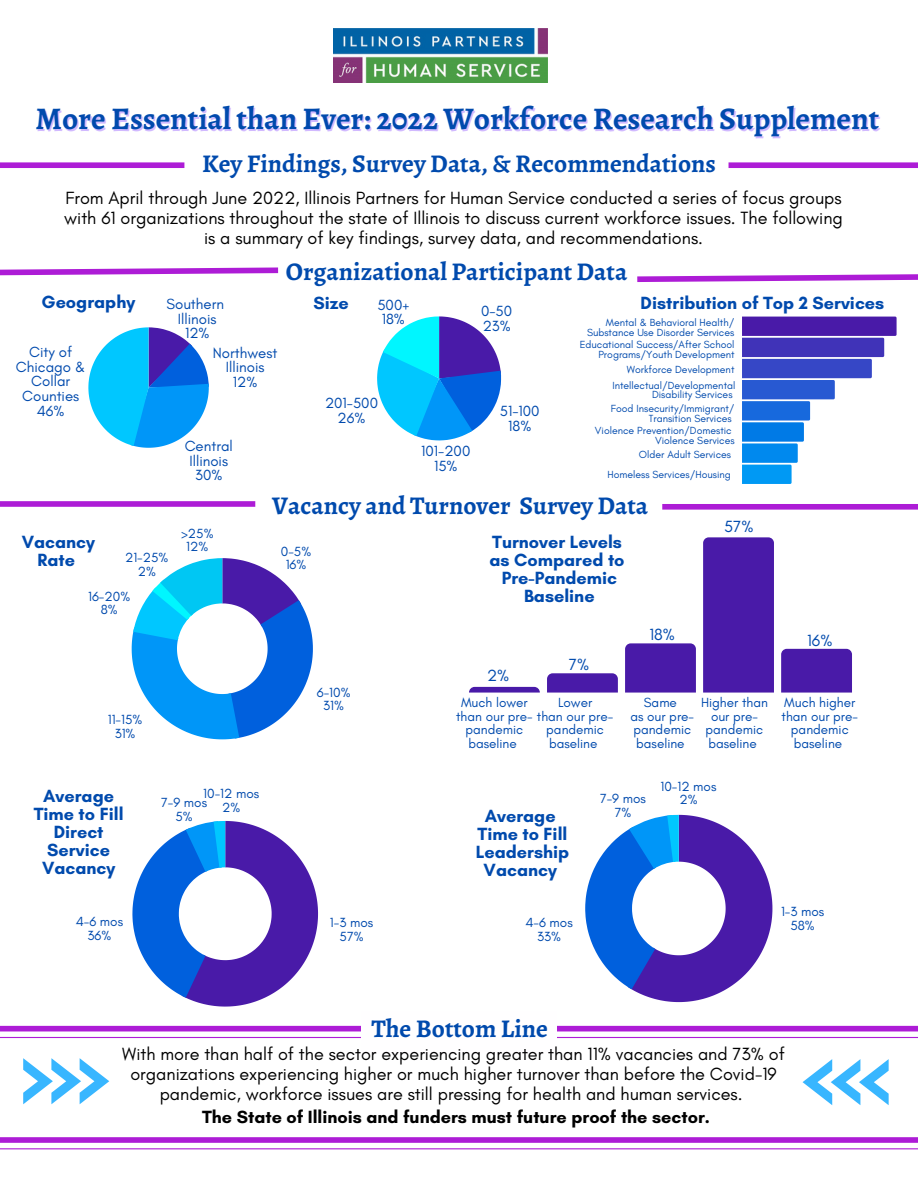
<style>
.page{position:relative;width:918px;height:1188px;background:#fff}
.page>*{position:absolute;margin:0;border:0;box-sizing:border-box;transform-origin:0 0}
.t1{font:700 31.5px "Alegreya";color:#004aad}
.t2{font:700 25.5px "Alegreya";color:#004aad}
.t3{font:18px/20.2px "Glacial Indifference";color:#000;text-align:center}
.t4{font:700 18px/18px "Glacial Indifference";color:#004aad;text-align:center}
.t5{font:700 18px "Glacial Indifference";color:#000}
.t6{font:16.5px "Glacial Indifference";color:#004aad}
.t7{font:15px/14.7px "Glacial Indifference";color:#004aad;text-align:center}
.t8{font:13.5px/13.5px "Glacial Indifference";color:#004aad;text-align:center}
.t9{font:10.5px/9.6px "Glacial Indifference";color:#004aad;text-align:right}
</style>
<div class="page">
<img style="left:333px;top:28px;width:214px;height:54px">
<svg style="left:377px;top:316px;width:124px;height:124px"></svg>
<svg style="left:742px;top:317px;width:155px;height:167px"></svg>
<svg style="left:132px;top:558px;width:181px;height:181px"></svg>
<svg style="left:469px;top:687px;width:71px;height:6px"></svg>
<svg style="left:547px;top:673px;width:71px;height:20px"></svg>
<div style="left:625px;top:643px;width:71px;height:50px;background:#491aa8"></div>
<div style="left:703px;top:537px;width:71px;height:156px;background:#491aa8"></div>
<div style="left:781px;top:649px;width:71px;height:44px;background:#491aa8"></div>
<svg style="left:132px;top:821px;width:186px;height:186px"></svg>
<svg style="left:585px;top:815px;width:187px;height:187px"></svg>
<div style="left:0;top:162px;width:184px;height:6px;background:#ad1cd6"></div>
<svg style="left:637px;top:274px;width:281px;height:8px"></svg>
<div style="left:0;top:501px;width:255px;height:6px;background:#ad1cd6"></div>
<div style="left:729px;top:162px;width:189px;height:6px;background:#ad1cd6"></div>
<svg style="left:0;top:267px;width:279px;height:9px"></svg>
<svg style="left:88px;top:327px;width:121px;height:121px"></svg>
<div style="left:0;top:1026px;width:918px;height:5px;background:#ad1cd6"></div>
<hr style="left:0;top:1037px;width:918px;height:1px;background:#ad1cd6">
<div style="left:0;top:1137px;width:918px;height:6px;background:#ad1cd6"></div>
<hr style="left:0;top:1148px;width:918px;height:1px;background:#ad1cd6">
<div style="left:362px;top:1011px;width:195px;height:43px;background:#fffeff"></div>
<svg style="left:23px;top:1058px;width:86px;height:46px"></svg>
<svg style="left:803px;top:1059px;width:86px;height:46px"></svg>
<div style="left:662px;top:504px;width:256px;height:6px;background:#ad1cd6"></div>
<h1 class="t1" style="left:36px;top:97px;width:845px">More Essential than Ever: 2022 Workforce Research Supplement</h1>
<h2 class="t2" style="left:202px;top:146px;width:515px">Key Findings, Survey Data, &amp; Recommendations</h2>
<p class="t3" style="left:64px;top:188px;width:780px">From April through June 2022, Illinois Partners for Human Service conducted a series of focus groups with 61 organizations throughout the state of Illinois to discuss current workforce issues. The following is a summary of key findings, survey data, and recommendations.</p>
<p class="t4" style="left:42px;top:293px;width:95px">Geography</p>
<p class="t7" style="left:16px;top:344px;width:71px">City of<br>Chicago &amp;<br>Collar<br>Counties<br>46%</p>
<p class="t7" style="left:167px;top:296px;width:59px">Southern<br>Illinois<br>12%</p>
<p class="t7" style="left:213px;top:345px;width:66px">Northwest<br>Illinois<br>12%</p>
<p class="t7" style="left:185px;top:438px;width:50px">Central<br>Illinois<br>30%</p>
<h2 class="t2" style="left:286px;top:254px;width:343px">Organizational Participant Data</h2>
<p class="t4" style="left:313px;top:294px;width:37px">Size</p>
<p class="t4" style="left:641px;top:293px;width:245px">Distribution of Top 2 Services</p>
<p class="t7" style="left:377px;top:297px;width:33px;text-align:left">500+<br>18%</p>
<p class="t7" style="left:481px;top:304px;width:33px;text-align:left">0-50<br>23%</p>
<p class="t9" style="left:587px;top:318px;width:149px">Mental &amp; Behavioral Health/<br>Substance Use Disorder Services</p>
<p class="t9" style="left:580px;top:340px;width:156px">Educational Success/After School<br>Programs/Youth Development</p>
<p class="t7" style="left:325px;top:396px;width:55px">201-500<br>26%</p>
<p class="t7" style="left:421px;top:444px;width:51px">101-200<br>15%</p>
<p class="t7" style="left:500px;top:404px;width:41px">51-100<br>18%</p>
<p class="t9" style="left:627px;top:364px;width:109px">Workforce Development</p>
<p class="t9" style="left:612px;top:380px;width:125px">Intellectual/Developmental<br>Disability Services</p>
<p class="t9" style="left:611px;top:403px;width:125px">Food Insecurity/Immigrant/<br>Transition Services</p>
<p class="t9" style="left:595px;top:426px;width:141px">Violence Prevention/Domestic<br>Violence Services</p>
<p class="t9" style="left:607px;top:445px;width:125px;line-height:19.5px">Older Adult Services<br>Homeless Services/Housing</p>
<h2 class="t2" style="left:272px;top:488px;width:377px">Vacancy and Turnover Survey Data</h2>
<p class="t8" style="left:181px;top:526px;width:34px">&gt;25%<br>12%</p>
<p class="t4" style="left:22px;top:533px;width:75px">Vacancy<br>Rate</p>
<p class="t4" style="left:490px;top:533px;width:137px">Turnover Levels as Compared to<br>Pre-Pandemic<br>Baseline</p>
<p class="t8" style="left:281px;top:544px;width:32px">0-5%<br>16%</p>
<p class="t8" style="left:125px;top:551px;width:45px">21-25%<br>2%</p>
<p class="t8" style="left:88px;top:589px;width:44px">16-20%<br>8%</p>
<p class="t6" style="left:487px;top:666px;width:24px">2%</p>
<p class="t6" style="left:569px;top:655px;width:22px">7%</p>
<p class="t6" style="left:650px;top:624px;width:27px">18%</p>
<p class="t6" style="left:724px;top:516px;width:31px">57%</p>
<p class="t6" style="left:807px;top:630px;width:27px">16%</p>
<p class="t8" style="left:108px;top:713px;width:36px">11-15%<br>31%</p>
<p class="t4" style="left:34px;top:787px;width:91px">Average<br>Time to Fill<br>Direct<br>Service<br>Vacancy</p>
<p class="t8" style="left:76px;top:915px;width:49px">4-6 mos<br>36%</p>
<p class="t8" style="left:203px;top:787px;width:57px">10-12 mos<br>2%</p>
<p class="t8" style="left:161px;top:796px;width:47px">7-9 mos<br>5%</p>
<p class="t8" style="left:317px;top:685px;width:35px">6-10%<br>31%</p>
<p class="t8" style="left:330px;top:916px;width:45px">1-3 mos<br>57%</p>
<p class="t8" style="left:461px;top:696px;width:68px">Much lower</p>
<p class="t8" style="left:456px;top:709px;width:159px">than our pre- than our pre-</p>
<p class="t8" style="left:466px;top:723px;width:59px">pandemic</p>
<p class="t8" style="left:468px;top:736px;width:50px">baseline</p>
<p class="t8" style="left:546px;top:689px;width:59px;line-height:27px">Lower pandemic</p>
<p class="t8" style="left:549px;top:736px;width:50px">baseline</p>
<p class="t8" style="left:630px;top:696px;width:65px">Same<br>as our pre&shy;pandemic baseline</p>
<p class="t8" style="left:701px;top:696px;width:68px">Higher than our pre&shy;pandemic baseline</p>
<p class="t8" style="left:782px;top:696px;width:78px">Much higher than our pre&shy;pandemic baseline</p>
<p class="t4" style="left:476px;top:807px;width:95px">Average<br>Time to Fill<br>Leadership<br>Vacancy</p>
<p class="t8" style="left:600px;top:792px;width:47px">7-9 mos<br>7%</p>
<p class="t8" style="left:661px;top:780px;width:57px">10-12 mos<br>2%</p>
<p class="t8" style="left:781px;top:905px;width:45px">1-3 mos</p>
<p class="t8" style="left:525px;top:916px;width:49px">4-6 mos</p>
<p class="t8" style="left:790px;top:918px;width:26px">58%</p>
<p class="t8" style="left:537px;top:929px;width:25px">33%</p>
<h2 class="t2" style="left:371px;top:1011px;width:178px">The Bottom Line</h2>
<p class="t3" style="left:122px;top:1043px;width:664px">With more than half of the sector experiencing greater than 11% vacancies and 73% of organizations experiencing higher or much higher turnover than before the Covid-19 pandemic, workforce issues are still pressing for health and human services.</p>
<p class="t5" style="left:202px;top:1106px;width:509px">The State of Illinois and funders must future proof the sector.</p>
</div>
